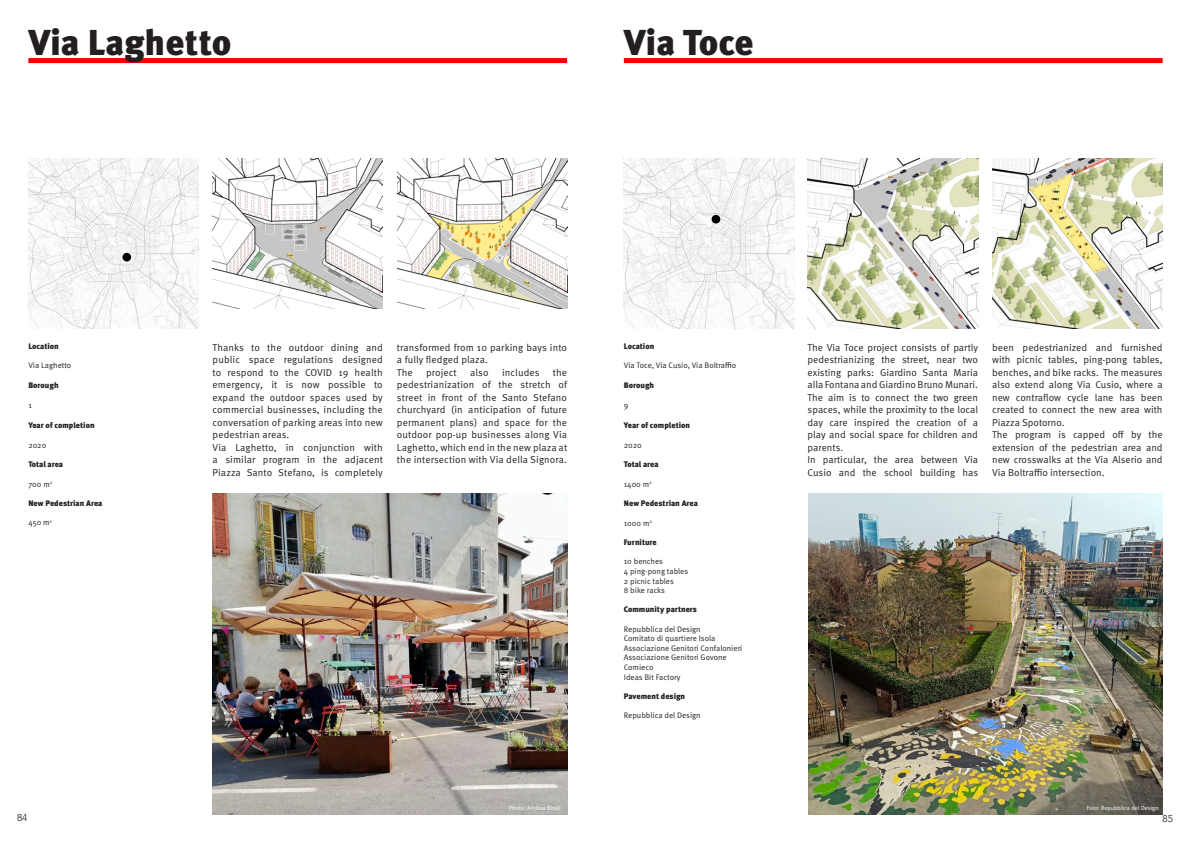
<style>
.page{position:relative;width:1191px;height:842px;background:#fff}
.page>*{position:absolute;margin:0;border:0;box-sizing:border-box;transform-origin:0 0}
.t1{font:900 36px "Meta Pro";letter-spacing:-.005em;color:#231f20}
.t2{font:10px/12.5px "Meta Pro";color:#231f20;text-align:justify}
.t3{font:300 10px "Avenir";color:#231f20}
.t4{font:8px "Meta Pro";color:#231f20}
.t5{font:900 8px "Meta Pro";color:#231f20}
.t6{font:6px "Meta Pro";color:#fff}
</style>
<div class="page">
<div style="left:28px;top:58px;width:539px;height:5px;background:#f70000"></div>
<img style="left:397px;top:159px;width:170px;height:150px">
<img style="left:213px;top:159px;width:170px;height:150px">
<img style="left:213px;top:493px;width:354px;height:321px">
<img style="left:28px;top:159px;width:170px;height:170px">
<div style="left:122px;top:253px;width:9px;height:8px;background:#000;border-radius:50%"></div>
<img style="left:992px;top:159px;width:170px;height:170px">
<img style="left:807px;top:159px;width:171px;height:170px">
<img style="left:808px;top:493px;width:354px;height:321px">
<img style="left:624px;top:159px;width:170px;height:170px">
<div style="left:711px;top:215px;width:9px;height:9px;background:#000;border-radius:50%"></div>
<div style="left:624px;top:58px;width:538px;height:5px;background:#f70000"></div>
<p class="t1" style="left:28px;top:20px;width:204px">Via Laghetto</p>
<p class="t1" style="left:624px;top:20px;width:131px">Via Toce</p>
<p class="t5" style="left:28px;top:341px;width:32px">Location</p>
<p class="t4" style="left:28px;top:360px;width:44px">Via Laghetto</p>
<p class="t5" style="left:28px;top:380px;width:32px">Borough</p>
<p class="t4" style="left:28px;top:400px;width:5px">1</p>
<p class="t5" style="left:28px;top:420px;width:68px">Year of completion</p>
<p class="t4" style="left:28px;top:440px;width:19px">2020</p>
<p class="t5" style="left:28px;top:459px;width:36px">Total area</p>
<p class="t4" style="left:28px;top:479px;width:26px">700 m<sup>2</sup></p>
<p class="t5" style="left:28px;top:498px;width:76px">New Pedestrian Area</p>
<p class="t4" style="left:28px;top:518px;width:25px">450 m<sup>2</sup></p>
<p class="t2" style="left:213px;top:341px;width:172px">Thanks to the outdoor dining and public space regulations designed to respond to the COVID 19 health emergency, it is now possible to expand the outdoor spaces used by commercial businesses, including the conversation of parking areas into new pedestrian areas.</p>
<p class="t2" style="left:213px;top:441px;width:172px">Via Laghetto, in conjunction with a similar program in the adjacent Piazza Santo Stefano, is completely</p>
<p class="t2" style="left:397px;top:341px;width:172px">transformed from 10 parking bays into a fully fledged plaza.</p>
<p class="t2" style="left:397px;top:366px;width:17px">The</p>
<p class="t2" style="left:426px;top:366px;width:32px">project</p>
<p class="t2" style="left:470px;top:366px;width:20px">also</p>
<p class="t2" style="left:502px;top:366px;width:39px">includes</p>
<p class="t2" style="left:397px;top:366px;width:172px;text-indent:156px">the pedestrianization of the stretch of street in front of the Santo Stefano churchyard (in anticipation of future permanent plans) and space for the outdoor pop-up businesses along Via Laghetto, which end in the new plaza at the intersection with Via della Signora.</p>
<p class="t6" style="left:509px;top:804px;width:53px">Photo: Andrea Biroli</p>
<p class="t5" style="left:624px;top:341px;width:32px">Location</p>
<p class="t4" style="left:624px;top:360px;width:114px">Via Toce, Via Cusio, Via Boltraffio</p>
<p class="t5" style="left:624px;top:380px;width:32px">Borough</p>
<p class="t4" style="left:624px;top:400px;width:6px">9</p>
<p class="t5" style="left:624px;top:420px;width:68px">Year of completion</p>
<p class="t4" style="left:624px;top:440px;width:19px">2020</p>
<p class="t5" style="left:624px;top:460px;width:36px">Total area</p>
<p class="t4" style="left:624px;top:479px;width:29px">1400 m<sup>2</sup></p>
<p class="t5" style="left:624px;top:498px;width:76px">New Pedestrian Area</p>
<p class="t4" style="left:624px;top:518px;width:30px">1000 m<sup>2</sup></p>
<p class="t5" style="left:624px;top:537px;width:34px">Furniture</p>
<p class="t4" style="left:624px;top:556px;width:41px">10 benches</p>
<p class="t4" style="left:624px;top:566px;width:66px">4 ping-pong tables</p>
<p class="t4" style="left:624px;top:576px;width:52px">2 picnic tables</p>
<p class="t4" style="left:624px;top:585px;width:43px">8 bike racks</p>
<p class="t5" style="left:624px;top:604px;width:75px">Community partners</p>
<p class="t4" style="left:624px;top:624px;width:78px">Repubblica del Design</p>
<p class="t4" style="left:624px;top:633px;width:93px">Comitato di quartiere Isola</p>
<p class="t4" style="left:624px;top:643px;width:120px">Associazione Genitori Confalonieri</p>
<p class="t4" style="left:624px;top:652px;width:104px">Associazione Genitori Govone</p>
<p class="t4" style="left:624px;top:662px;width:31px">Comieco</p>
<p class="t4" style="left:624px;top:672px;width:58px">Ideas Bit Factory</p>
<p class="t5" style="left:624px;top:691px;width:63px">Pavement design</p>
<p class="t4" style="left:624px;top:710px;width:78px">Repubblica del Design</p>
<p class="t2" style="left:807px;top:341px;width:172px">The Via Toce project consists of partly pedestrianizing the street, near two existing parks: Giardino Santa Maria alla Fontana and Giardino Bruno Munari.</p>
<p class="t2" style="left:807px;top:391px;width:172px">The aim is to connect the two green spaces, while the proximity to the local day care inspired the creation of a play and social space for children and parents.</p>
<p class="t2" style="left:807px;top:454px;width:172px">In particular, the area between Via<br>Cusio and the school building has</p>
<p class="t2" style="left:992px;top:341px;width:172px">been pedestrianized and furnished with picnic tables, ping-pong tables, benches, and bike racks. The measures also extend along Via Cusio, where a new contraflow cycle lane has been created to connect the new area with Piazza Spotorno.</p>
<p class="t2" style="left:992px;top:429px;width:172px">The program is capped off by the extension of the pedestrian area and new crosswalks at the Via Alserio and Via Boltraffio intersection.</p>
<p class="t6" style="left:1086px;top:804px;width:73px">Foto: Repubblica del Design</p>
<p class="t3" style="left:17px;top:812px;width:12px">84</p>
<p class="t3" style="left:1162px;top:812px;width:12px">85</p>
</div>
